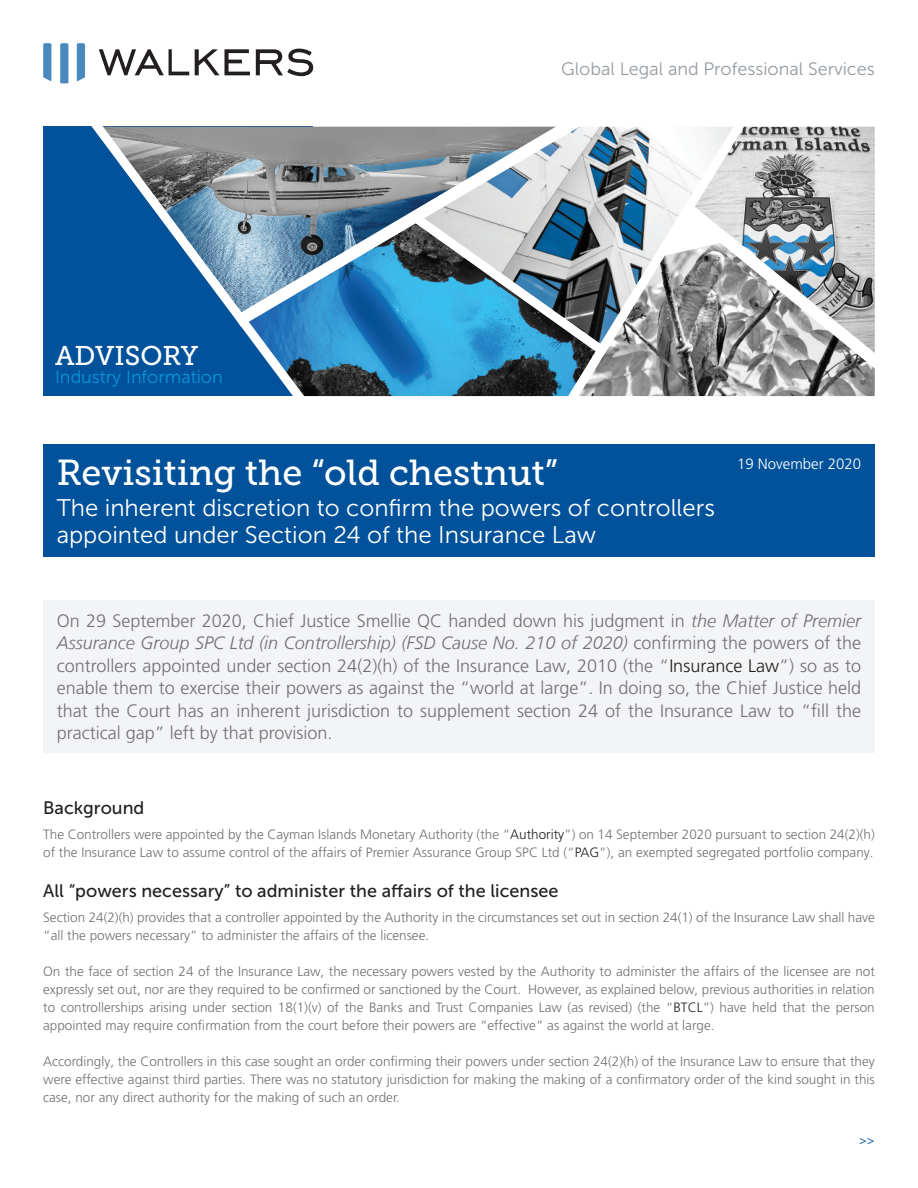
<style>
.page{position:relative;width:918px;height:1188px;background:#fff}
.page>*{position:absolute;margin:0;border:0;box-sizing:border-box;transform-origin:0 0}
.t1{font:36px "Museo Slab 500";color:#fff}
.t2{font:27px "Museo Slab 500";color:#fff}
.t3{font:24px/27px "Museo Sans 300";color:#fff}
.t4{font:300 18px/22.5px "Frutiger LT Pro";color:#717074;text-align:justify}
.t5{font:18px "Museo Sans 500";color:#231f20}
.t6{font:18px "Museo Sans 300";color:#959ca1}
.t7{font:18px "Museo Sans 300";color:#0696d7}
.t8{font:300 15px "Frutiger LT Pro";color:#fff}
.t9{font:300 13.5px/18px "Frutiger LT Pro";color:#717074}
.t10{font:13.5px "Museo Sans 300";color:#01529a}
.s1{font-family:"Frutiger LT";font-style:italic}
.s2{color:#231f20}
</style>
<div class="page">
<svg style="left:99px;top:49px;width:90px;height:26px"></svg>
<svg style="left:195px;top:49px;width:55px;height:26px"></svg>
<svg style="left:256px;top:49px;width:57px;height:27px"></svg>
<svg style="left:43px;top:43px;width:8px;height:38px"></svg>
<svg style="left:60px;top:43px;width:8px;height:40px"></svg>
<svg style="left:77px;top:43px;width:8px;height:38px"></svg>
<div style="left:43px;top:127px;width:270px;height:269px;background:#01529a"></div>
<img style="left:313px;top:338px;width:245px;height:58px">
<img style="left:753px;top:127px;width:122px;height:66px">
<svg style="left:76px;top:126px;width:237px;height:271px"></svg>
<svg style="left:221px;top:126px;width:337px;height:212px;background:#7e9baf"></svg>
<svg style="left:402px;top:205px;width:156px;height:157px;background:#6aa2bb"></svg>
<svg style="left:558px;top:126px;width:195px;height:271px"></svg>
<svg style="left:672px;top:193px;width:203px;height:199px;background:#9da1a2"></svg>
<svg style="left:659px;top:208px;width:69px;height:49px"></svg>
<div style="left:43px;top:444px;width:832px;height:113px;background:#01529a"></div>
<div style="left:43px;top:600px;width:832px;height:153px;background:#f3f4f5"></div>
<h2 class="t2" style="left:55px;top:340px;width:145px">ADVISORY</h2>
<h3 class="t7" style="left:55px;top:367px;width:169px">Industry Information</h3>
<h3 class="t6" style="left:561px;top:59px;width:315px">Global Legal and Professional Services</h3>
<p class="t1" style="left:57px;top:452px;width:503px">Revisiting the “old chestnut”</p>
<p class="t3" style="left:57px;top:495px;width:660px">The inherent discretion to confirm the powers of controllers appointed under Section 24 of the Insurance Law</p>
<p class="t8" style="left:737px;top:455px;width:126px">19 November 2020</p>
<p class="t4" style="left:57px;top:610px;width:806px">On 29 September 2020, Chief Justice Smellie QC handed down his judgment in <span class="s1">the Matter of Premier Assurance Group SPC Ltd (in Controllership) (FSD Cause No. 210 of 2020)</span> confirming the powers of the controllers appointed under section 24(2)(h) of the Insurance Law, 2010 (the “<span class="s2">Insurance Law</span>”) so as to enable them to exercise their powers as against the “world at large”. In doing so, the Chief Justice held that the Court has an inherent jurisdiction to supplement section 24 of the Insurance Law to “fill the practical gap” left by that provision.</p>
<p class="t5" style="left:43px;top:798px;width:103px">Background</p>
<p class="t9" style="left:43px;top:825px;width:833px">The Controllers were appointed by the Cayman Islands Monetary Authority (the “<span class="s2">Authority</span>”) on 14 September 2020 pursuant to section 24(2)(h) of the Insurance Law to assume control of the affairs of Premier Assurance Group SPC Ltd (“<span class="s2">PAG</span>”), an exempted segregated portfolio company.</p>
<p class="t5" style="left:43px;top:881px;width:517px">All “powers necessary” to administer the affairs of the licensee</p>
<p class="t9" style="left:43px;top:908px;width:833px">Section 24(2)(h) provides that a controller appointed by the Authority in the circumstances set out in section 24(1) of the Insurance Law shall have “all the powers necessary” to administer the affairs of the licensee.</p>
<p class="t9" style="left:43px;top:962px;width:833px;text-align:justify">On the face of section 24 of the Insurance Law, the necessary powers vested by the Authority to administer the affairs of the licensee are not expressly set out, nor are they required to be confirmed or sanctioned by the Court. However, as explained below, previous authorities in relation to controllerships arising under section 18(1)(v) of the Banks and Trust Companies Law (as revised) (the “<span class="s2">BTCL</span>”) have held that the person appointed may require confirmation from the court before their powers are “effective” as against the world at large.</p>
<p class="t9" style="left:43px;top:1052px;width:833px;text-align:justify">Accordingly, the Controllers in this case sought an order confirming their powers under section 24(2)(h) of the Insurance Law to ensure that they were effective against third parties. There was no statutory jurisdiction for making the making of a confirmatory order of the kind sought in this case, nor any direct authority for the making of such an order.</p>
<p class="t10" style="left:859px;top:1133px;width:17px">&gt;&gt;</p>
</div>
